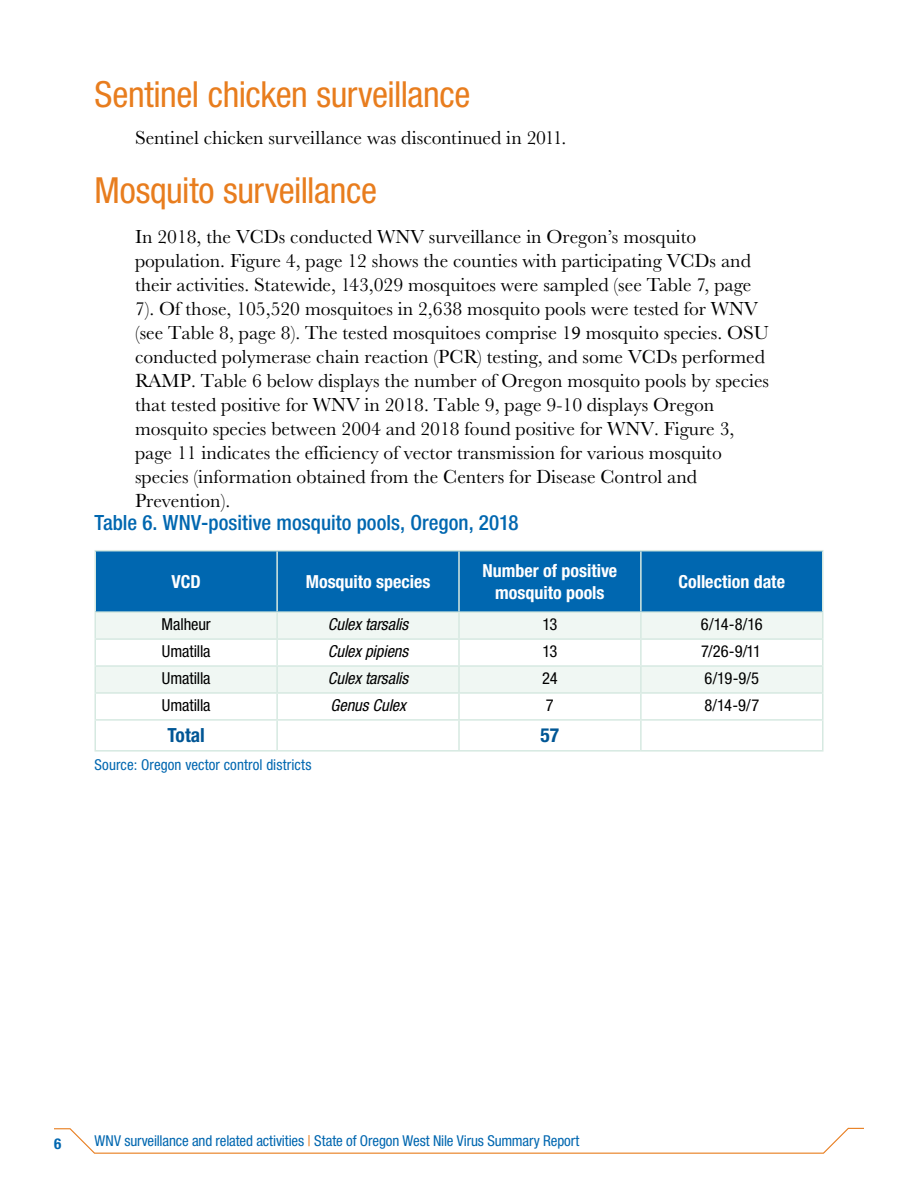
<style>
.page{position:relative;width:918px;height:1188px;background:#fff}
.page>*{position:absolute;margin:0;border:0;box-sizing:border-box;transform-origin:0 0}
.t1{font:condensed 36px "Helvetica Neue LT Std";letter-spacing:-.015em;color:#e87d1e}
.pull_out_box_header{font:500 condensed 21px "Helvetica Neue LT Std";letter-spacing:.005em;color:#0067b0}
.Body{font:19.5px/24px "Baskerville URW";color:#000}
.Tbody_Left_justify{font:700 condensed 19.5px "Helvetica Neue LT Std";letter-spacing:-.005em;color:#005695}
.TFirstRow_WhiteText{font:700 condensed 18px/21.6px "Helvetica Neue LT Std";color:#fff;text-align:center}
.Tbody_Left_justify-2{font:condensed 16.5px "Helvetica Neue LT Std";letter-spacing:-.01em;color:#000}
.Tbody_Left_justify-3{font:italic condensed 16.5px "Helvetica Neue LT Std";letter-spacing:-.005em;color:#000}
.Citation{font:condensed 15px "Helvetica Neue LT Std";letter-spacing:-.005em;color:#0067b0}
.t2{font:700 condensed 15px "Helvetica Neue LT Std";color:#0067b0}
.s1{font-family:"Minion Pro"}
.s2{color:#e87d1e}
</style>
<div class="page">
<svg style="left:54px;top:1127px;width:810px;height:27px"></svg>
<div style="left:96px;top:551px;width:726px;height:60px;background:#0067b0"></div>
<div style="left:96px;top:613px;width:726px;height:25px;background:#f0f7f3"></div>
<div style="left:96px;top:667px;width:726px;height:25px;background:#f0f7f3"></div>
<hr style="left:94px;top:550px;width:183px;height:1px;background:#d6e9e1">
<hr style="left:94px;top:551px;width:2px;height:60px;background:#d6e9e1">
<hr style="left:277px;top:550px;width:182px;height:1px;background:#d6e9e1">
<hr style="left:276px;top:551px;width:2px;height:60px;background:#d6e9e1">
<hr style="left:459px;top:550px;width:182px;height:1px;background:#d6e9e1">
<hr style="left:458px;top:551px;width:2px;height:60px;background:#d6e9e1">
<hr style="left:641px;top:550px;width:183px;height:1px;background:#d6e9e1">
<hr style="left:640px;top:551px;width:2px;height:60px;background:#d6e9e1">
<hr style="left:822px;top:551px;width:2px;height:60px;background:#d6e9e1">
<hr style="left:94px;top:611px;width:183px;height:2px;background:#d6e9e1">
<hr style="left:277px;top:611px;width:182px;height:2px;background:#d6e9e1">
<hr style="left:459px;top:611px;width:182px;height:2px;background:#d6e9e1">
<hr style="left:641px;top:611px;width:183px;height:2px;background:#d6e9e1">
<hr style="left:94px;top:613px;width:2px;height:25px;background:#d6e9e1">
<hr style="left:276px;top:613px;width:2px;height:25px;background:#d6e9e1">
<hr style="left:458px;top:613px;width:2px;height:25px;background:#d6e9e1">
<hr style="left:640px;top:613px;width:2px;height:25px;background:#d6e9e1">
<hr style="left:822px;top:613px;width:2px;height:25px;background:#d6e9e1">
<hr style="left:94px;top:638px;width:183px;height:2px;background:#d6e9e1">
<hr style="left:94px;top:640px;width:2px;height:25px;background:#d6e9e1">
<hr style="left:277px;top:638px;width:182px;height:2px;background:#d6e9e1">
<hr style="left:276px;top:640px;width:2px;height:25px;background:#d6e9e1">
<hr style="left:459px;top:638px;width:182px;height:2px;background:#d6e9e1">
<hr style="left:458px;top:640px;width:2px;height:25px;background:#d6e9e1">
<hr style="left:641px;top:638px;width:183px;height:2px;background:#d6e9e1">
<hr style="left:640px;top:640px;width:2px;height:25px;background:#d6e9e1">
<hr style="left:822px;top:640px;width:2px;height:25px;background:#d6e9e1">
<hr style="left:94px;top:665px;width:183px;height:2px;background:#d6e9e1">
<hr style="left:94px;top:667px;width:2px;height:25px;background:#d6e9e1">
<hr style="left:277px;top:665px;width:182px;height:2px;background:#d6e9e1">
<hr style="left:276px;top:667px;width:2px;height:25px;background:#d6e9e1">
<hr style="left:459px;top:665px;width:182px;height:2px;background:#d6e9e1">
<hr style="left:458px;top:667px;width:2px;height:25px;background:#d6e9e1">
<hr style="left:641px;top:665px;width:183px;height:2px;background:#d6e9e1">
<hr style="left:640px;top:667px;width:2px;height:25px;background:#d6e9e1">
<hr style="left:822px;top:667px;width:2px;height:25px;background:#d6e9e1">
<hr style="left:94px;top:692px;width:183px;height:2px;background:#d6e9e1">
<hr style="left:94px;top:694px;width:2px;height:25px;background:#d6e9e1">
<hr style="left:277px;top:692px;width:182px;height:2px;background:#d6e9e1">
<hr style="left:276px;top:694px;width:2px;height:25px;background:#d6e9e1">
<hr style="left:459px;top:692px;width:182px;height:2px;background:#d6e9e1">
<hr style="left:458px;top:694px;width:2px;height:25px;background:#d6e9e1">
<hr style="left:641px;top:692px;width:183px;height:2px;background:#d6e9e1">
<hr style="left:640px;top:694px;width:2px;height:25px;background:#d6e9e1">
<hr style="left:822px;top:694px;width:2px;height:25px;background:#d6e9e1">
<hr style="left:94px;top:719px;width:183px;height:2px;background:#d6e9e1">
<hr style="left:94px;top:721px;width:2px;height:29px;background:#d6e9e1">
<hr style="left:277px;top:719px;width:182px;height:2px;background:#d6e9e1">
<hr style="left:276px;top:721px;width:2px;height:29px;background:#d6e9e1">
<hr style="left:459px;top:719px;width:182px;height:2px;background:#d6e9e1">
<hr style="left:458px;top:721px;width:2px;height:29px;background:#d6e9e1">
<hr style="left:641px;top:719px;width:183px;height:2px;background:#d6e9e1">
<hr style="left:640px;top:721px;width:2px;height:29px;background:#d6e9e1">
<hr style="left:822px;top:721px;width:2px;height:29px;background:#d6e9e1">
<hr style="left:94px;top:750px;width:183px;height:2px;background:#d6e9e1">
<hr style="left:277px;top:750px;width:182px;height:2px;background:#d6e9e1">
<hr style="left:459px;top:750px;width:182px;height:2px;background:#d6e9e1">
<hr style="left:641px;top:750px;width:183px;height:2px;background:#d6e9e1">
<h2 class="t1" style="left:94px;top:73px;width:378px">Sentinel chicken surveillance</h2>
<p class="Body" style="left:135px;top:126px;width:433px">Sentinel chicken surveillance was discontinued in 2011.</p>
<h2 class="t1" style="left:94px;top:170px;width:284px">Mosquito surveillance</h2>
<p class="Body" style="left:135px;top:225px;width:636px">In 2018, the VCDs conducted WNV surveillance in Oregon’s mosquito population. Figure 4, page 12 shows the counties with participating VCDs and their activities. Statewide, 143,029 mosquitoes were sampled (see Table 7, page 7). Of those, 105,520 mosquitoes in 2,638 mosquito pools were tested for WNV (see Table 8, page 8). The tested mosquitoes comprise 1<span class="s1">9</span> mosquito species. OSU conducted polymerase chain reaction (PCR) testing, and some VCDs performed RAMP. Table 6 below displays the number of Oregon mosquito pools by species that tested positive for WNV in 2018. Table 9, page 9-10 displays Oregon mosquito species between 2004 and 2018 found positive for WNV. Figure 3, page 11 indicates the efficiency of vector transmission for various mosquito species (information obtained from the Centers for Disease Control and Prevention).</p>
<p class="pull_out_box_header" style="left:94px;top:510px;width:426px">Table 6. WNV-positive mosquito pools, Oregon, 2018</p>
<p class="TFirstRow_WhiteText" style="left:172px;top:570px;width:31px">VCD</p>
<p class="TFirstRow_WhiteText" style="left:306px;top:570px;width:126px">Mosquito species</p>
<p class="TFirstRow_WhiteText" style="left:483px;top:560px;width:136px">Number of positive mosquito pools</p>
<p class="TFirstRow_WhiteText" style="left:679px;top:570px;width:108px">Collection date</p>
<p class="Tbody_Left_justify-2" style="left:162px;top:615px;width:51px">Malheur</p>
<p class="Tbody_Left_justify-3" style="left:328px;top:615px;width:82px">Culex tarsalis</p>
<p class="Tbody_Left_justify-2" style="left:542px;top:615px;width:16px">13</p>
<p class="Tbody_Left_justify-2" style="left:701px;top:615px;width:63px">6/14-8/16</p>
<p class="Tbody_Left_justify-2" style="left:162px;top:642px;width:50px">Umatilla</p>
<p class="Tbody_Left_justify-3" style="left:328px;top:642px;width:82px">Culex pipiens</p>
<p class="Tbody_Left_justify-2" style="left:542px;top:642px;width:16px">13</p>
<p class="Tbody_Left_justify-2" style="left:701px;top:642px;width:61px">7/26-9/11</p>
<p class="Tbody_Left_justify-2" style="left:162px;top:669px;width:50px">Umatilla</p>
<p class="Tbody_Left_justify-3" style="left:328px;top:669px;width:82px">Culex tarsalis</p>
<p class="Tbody_Left_justify-2" style="left:542px;top:669px;width:17px">24</p>
<p class="Tbody_Left_justify-2" style="left:705px;top:669px;width:56px">6/19-9/5</p>
<p class="Tbody_Left_justify-2" style="left:162px;top:696px;width:50px">Umatilla</p>
<p class="Tbody_Left_justify-3" style="left:330px;top:696px;width:77px">Genus Culex</p>
<p class="Tbody_Left_justify-2" style="left:546px;top:696px;width:9px">7</p>
<p class="Tbody_Left_justify-2" style="left:704px;top:696px;width:56px">8/14-9/7</p>
<p class="Tbody_Left_justify" style="left:167px;top:724px;width:39px">Total</p>
<p class="Tbody_Left_justify" style="left:541px;top:724px;width:20px">57</p>
<p class="Citation" style="left:94px;top:756px;width:218px">Source: Oregon vector control districts</p>
<p class="t2" style="left:54px;top:1135px;width:9px">6</p>
<p class="Citation" style="left:94px;top:1132px;width:487px">WNV surveillance and related activities <span class="s2">|</span> State of Oregon West Nile Virus Summary Report</p>
</div>
